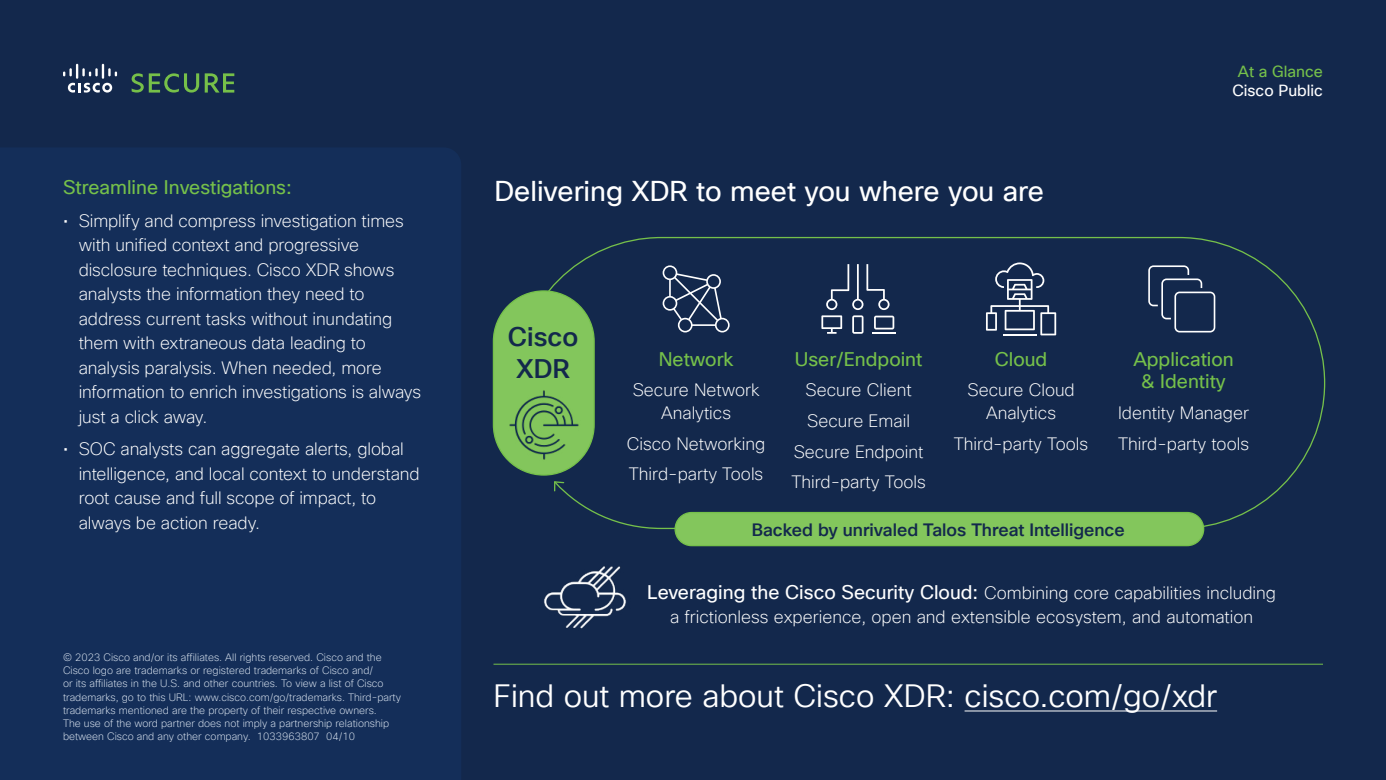
<style>
.page{position:relative;width:1386px;height:780px;background:#13284c}
.page>*{position:absolute;margin:0;border:0;box-sizing:border-box;transform-origin:0 0}
.t1{font:31.5px "Cisco Sans TT Light";color:#fff}
.t2{font:28px "Cisco Sans TT";color:#fff}
.t3{font:500 26.25px/31.5px "Cisco Sans TT";color:#13284c;text-align:center}
.t4{font:19.25px/22.8px "Cisco Sans TT";color:#75c04a;text-align:center}
.t5{font:200 17.5px/24.5px "Cisco Sans TT";letter-spacing:-.005em;color:#fff}
.t6{font:500 17.5px "Cisco Sans TT";color:#13284c}
.t7{font:15.75px "Cisco Sans TT";color:#fff}
.t8{font:15.75px "Cisco Sans TT";color:#75c04a}
.t9{font:200 10.5px/13.1px "Cisco Sans TT";color:#fff}
.s1{font-weight:400;font-size:19.25px}
</style>
<div class="page">
<svg style="left:132px;top:73px;width:67px;height:20px"></svg>
<svg style="left:205px;top:73px;width:29px;height:20px"></svg>
<svg style="left:63px;top:64px;width:54px;height:29px"></svg>
<div style="left:0;top:148px;width:461px;height:632px;background:#142e59"></div>
<svg style="left:515px;top:236px;width:811px;height:293px"></svg>
<svg style="left:553px;top:480px;width:12px;height:12px"></svg>
<hr style="left:494px;top:663px;width:829px;height:1px;background:#75c04a">
<hr style="left:965px;top:710px;width:252px;height:1px;background:#fff">
<div style="left:493px;top:291px;width:101px;height:184px;background:#83c65c;border-radius:50px"></div>
<div style="left:493px;top:290px;width:102px;height:185px;border:1px solid #75c04a;border-radius:50px"></div>
<div style="left:675px;top:512px;width:529px;height:33px;background:#83c65c;border-radius:17px"></div>
<div style="left:675px;top:512px;width:529px;height:34px;border:1px solid #75c04a;border-radius:17px"></div>
<hr style="left:872px;top:332px;width:24px;height:2px;background:#fff">
<svg style="left:821px;top:264px;width:73px;height:70px"></svg>
<svg style="left:986px;top:262px;width:70px;height:73px"></svg>
<svg style="left:663px;top:265px;width:67px;height:67px"></svg>
<svg style="left:1148px;top:265px;width:67px;height:67px"></svg>
<img style="left:544px;top:566px;width:82px;height:63px">
<img style="left:502px;top:390px;width:83px;height:77px">
<p class="t4" style="left:63px;top:176px;width:230px">Streamline Investigations:</p>
<p class="t5" style="left:79px;top:208px;width:344px;text-indent:-16px">• Simplify and compress investigation times with unified context and progressive disclosure techniques. Cisco XDR shows analysts the information they need to address current tasks without inundating them with extraneous data leading to analysis paralysis. When needed, more information to enrich investigations is always just a click away.</p>
<p class="t5" style="left:79px;top:436px;width:342px;text-indent:-16px">• SOC analysts can aggregate alerts, global intelligence, and local context to understand root cause and full scope of impact, to always be action ready.</p>
<p class="t9" style="left:63px;top:651px;width:340px">© 2023 Cisco and/or its affiliates. All rights reserved. Cisco and the Cisco logo are trademarks or registered trademarks of Cisco and/<br>or its affiliates in the U.S. and other countries. To view a list of Cisco trademarks, go to this URL: www.cisco.com/go/trademarks. Third-party trademarks mentioned are the property of their respective owners.<br>The use of the word partner does not imply a partnership relationship between Cisco and any other company. 1033963807 04/10</p>
<h2 class="t2" style="left:494px;top:173px;width:551px">Delivering XDR to meet you where you are</h2>
<p class="t8" style="left:1238px;top:61px;width:87px">At a Glance</p>
<p class="t7" style="left:1232px;top:81px;width:92px">Cisco Public</p>
<h3 class="t3" style="left:508px;top:322px;width:72px">Cisco<br>XDR</h3>
<p class="t4" style="left:659px;top:347px;width:76px">Network</p>
<p class="t5" style="left:633px;top:379px;width:128px;line-height:22.8px;text-align:center">Secure Network<br>Analytics</p>
<p class="t5" style="left:627px;top:428px;width:140px;line-height:30.6px">Cisco Networking<br>Third-party Tools</p>
<p class="t4" style="left:795px;top:347px;width:129px">User/Endpoint</p>
<p class="t5" style="left:791px;top:375px;width:136px;line-height:30.6px;text-align:center">Secure Client<br>Secure Email<br>Secure Endpoint<br>Third-party Tools</p>
<p class="t4" style="left:995px;top:347px;width:54px">Cloud</p>
<p class="t5" style="left:967px;top:379px;width:109px;line-height:22.8px;text-align:center">Secure Cloud<br>Analytics</p>
<p class="t5" style="left:954px;top:431px;width:136px">Third-party Tools</p>
<p class="t4" style="left:1133px;top:347px;width:102px">Application &amp; Identity</p>
<p class="t5" style="left:1118px;top:397px;width:132px;line-height:30.6px">Identity Manager<br>Third-party tools</p>
<p class="t6" style="left:752px;top:518px;width:375px">Backed by unrivaled Talos Threat Intelligence</p>
<p class="t5" style="left:647px;top:580px;width:630px;text-align:center"><span class="s1">Leveraging the Cisco Security Cloud:</span> Combining core capabilities including a frictionless experience, open and extensible ecosystem, and automation</p>
<h1 class="t1" style="left:494px;top:675px;width:725px">Find out more about Cisco XDR: cisco.com/go/xdr</h1>
</div>
